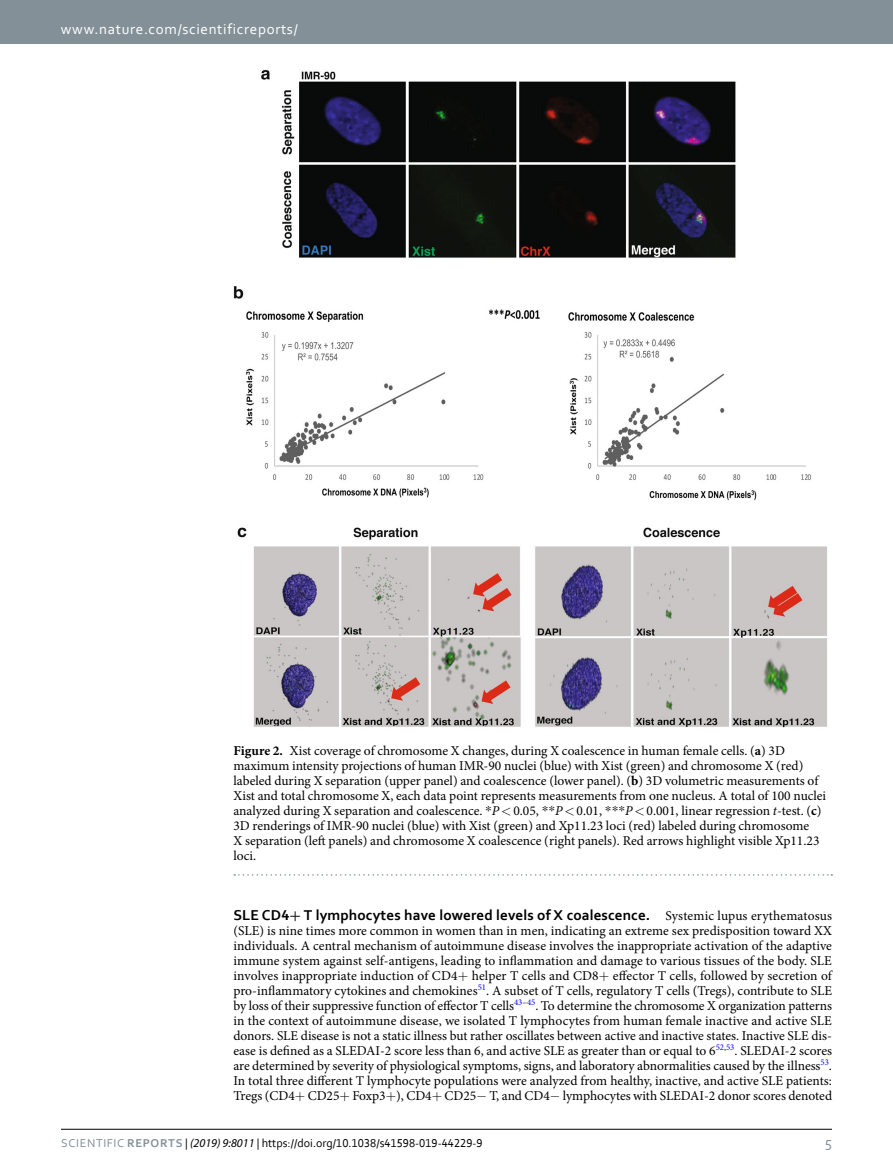
<style>
.page{position:relative;width:893px;height:1174px;background:#fff}
.page>*{position:absolute;margin:0;border:0;box-sizing:border-box;transform-origin:0 0}
.t1{font:15px "Corbel Bold 2";letter-spacing:.01em;color:#000}
.t2{font:15px "Corbel 2";letter-spacing:.045em;color:#fff}
.t3{font:15px "Corbel 2";color:#839097}
.t4{font:13.5px/15px "Minion Pro";color:#000;text-align:justify}
.t5{font:12px "Corbel";color:#000}
.s1{font-weight:700}
.s2{font-family:"STIX General"}
.s3{font-style:italic}
.s4{font-family:"Corbel";font-weight:700}
.s5{font-family:"Minion Pro";font-size:13.5px}
.s6{font-family:"Corbel 2";color:#839097}
.s7{font-family:"Corbel Bold 2";color:#839097}
.s8{font-family:"Corbel 2"}
.s9{font-family:"Myriad Pro";font-style:italic}
</style>
<div class="page">
<hr style="left:61px;top:1129px;width:771px;height:1px;background:#000">
<div style="left:0;top:0;width:893px;height:43px;background:#839097"></div>
<img style="left:233px;top:70px;width:594px;height:657px">
<svg style="left:234px;top:874px;width:598px;height:1px"></svg>
<p class="t2" style="left:61px;top:19px;width:238px">www.nature.com/scientificreports/</p>
<p class="t4" style="left:233px;top:743px;width:594px;text-align:left"><span class="s1">Figure 2.</span> Xist coverage of chromosome X changes, during X coalescence in human female cells. (<span class="s1">a</span>) 3D maximum intensity projections of human IMR-90 nuclei (blue) with Xist (green) and chromosome X (red) labeled during X separation (upper panel) and coalescence (lower panel). (<span class="s1">b</span>) 3D volumetric measurements of Xist and total chromosome X, each data point represents measurements from one nucleus. A total of 100 nuclei analyzed during X separation and coalescence. <span class="s2">*</span><span class="s3">P</span> 0.05, <span class="s2">**</span><span class="s3">P</span> 0.01, <span class="s2">***</span><span class="s3">P</span> 0.001, linear regression <span class="s3">t</span>-test. (<span class="s1">c</span>)<br>3D renderings of IMR-90 nuclei (blue) with Xist (green) and Xp11.23 loci (red) labeled during chromosome<br>X separation (left panels) and chromosome X coalescence (right panels). Red arrows highlight visible Xp11.23 loci.</p>
<p class="t1" style="left:233px;top:905px;width:600px"><span class="s4">SLE CD4</span> T lymphocytes have lowered levels of X coalescence. <span class="s5">Systemic lupus erythematosus</span></p>
<p class="t4" style="left:233px;top:923px;width:600px">(SLE) is nine times more common in women than in men, indicating an extreme sex predisposition toward XX individuals. A central mechanism of autoimmune disease involves the inappropriate activation of the adaptive immune system against self-antigens, leading to inflammation and damage to various tissues of the body. SLE involves inappropriate induction of CD4 helper T cells and CD8 effector T cells, followed by secretion of pro-inflammatory cytokines and chemokines<sup>51</sup>. A subset of T cells, regulatory T cells (Tregs), contribute to SLE by loss of their suppressive function of effector T cells<sup>43</sup><sup>–</sup><sup>45</sup>. To determine the chromosome X organization patterns in the context of autoimmune disease, we isolated T lymphocytes from human female inactive and active SLE donors. SLE disease is not a static illness but rather oscillates between active and inactive states. Inactive SLE dis&shy;ease is defined as a SLEDAI-2 score less than 6, and active SLE as greater than or equal to 6<sup>52</sup><sup>,</sup><sup>53</sup>. SLEDAI-2 scores are determined by severity of physiological symptoms, signs, and laboratory abnormalities caused by the illness<sup>53</sup>.<br>In total three different T lymphocyte populations were analyzed from healthy, inactive, and active SLE patients:<br>Tregs (CD4 CD25 Foxp3 ), CD4 CD25− T, and CD4− lymphocytes with SLEDAI-2 donor scores denoted</p>
<p class="t5" style="left:61px;top:1135px;width:423px"><span class="s6">Scientific</span> <span class="s7">Reports</span> <span class="s8">|</span> <span class="s9">(2019) 9:8011</span> <span class="s8">|</span> https://doi.org/10.1038/s41598-019-44229-9</p>
<p class="t3" style="left:825px;top:1132px;width:9px">5</p>
</div>
